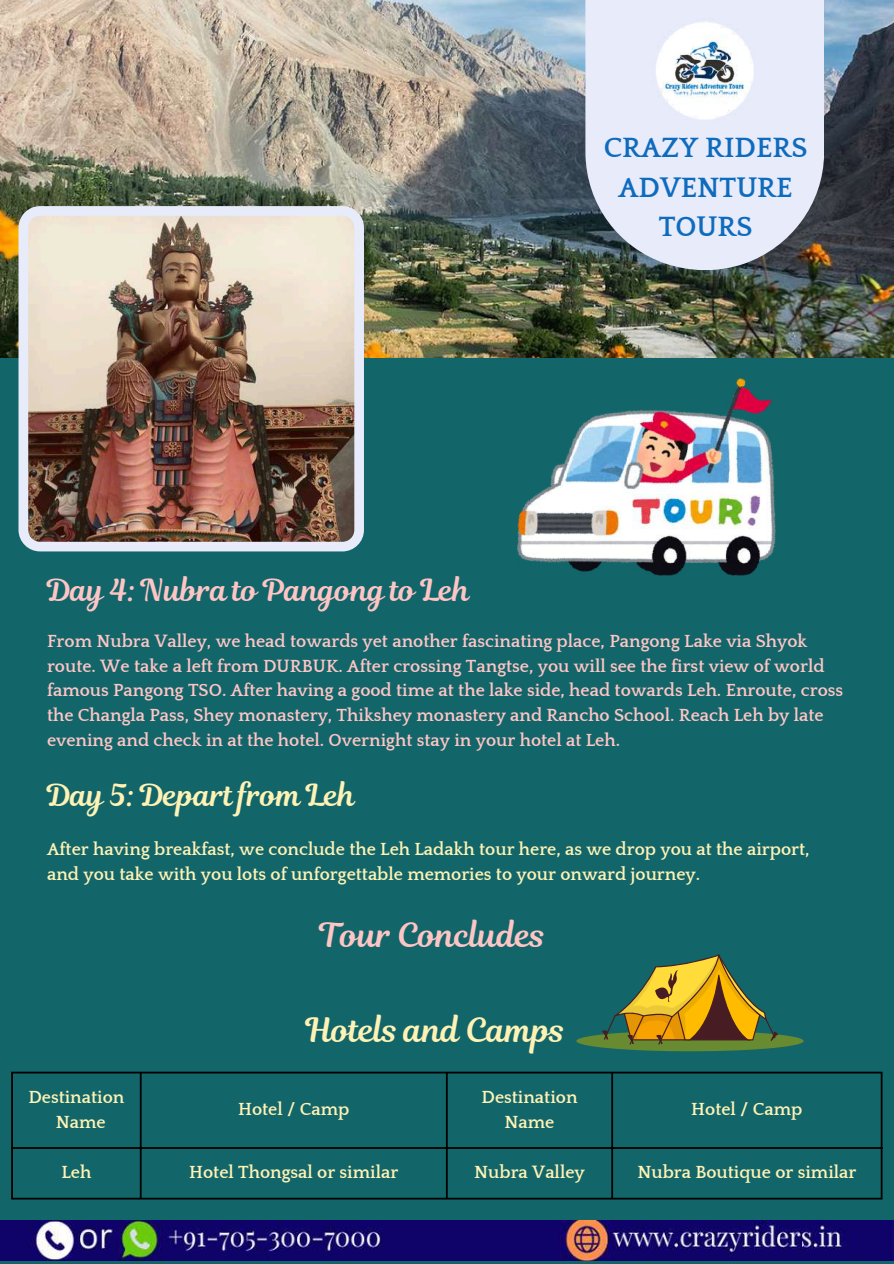
<style>
.page{position:relative;width:894px;height:1264px;background:#fff}
.page>*{position:absolute;margin:0;border:0;box-sizing:border-box;transform-origin:0 0}
.t1{font:33px "RTL Romman Regular";color:#fff2b5}
.t2{font:33px "RTL Romman Regular";color:#ffc5c5}
.t3{font:30px "RTL Romman Regular";color:#ffc5c5}
.t4{font:30px "RTL Romman Regular";color:#fff2b5}
.t5{font:700 28.65px/39.3px "Quattrocento";color:#0e6bbd;text-align:center}
.t6{font:700 18px/24.8px "Quattrocento";color:#ffc5c5}
.t7{font:700 18px/24.8px "Quattrocento";color:#fff2b5;text-align:center}
</style>
<div class="page">
<div style="left:0;top:0;width:893px;height:1263px;background:#12666a"></div>
<img style="left:0;top:0;width:893px;height:358px">
<svg style="left:585px;top:0;width:238px;height:270px;background:#d0d5e1"></svg>
<img style="left:18px;top:206px;width:346px;height:345px">
<img style="left:634px;top:0;width:140px;height:141px">
<img style="left:0;top:1220px;width:893px;height:39px">
<img style="left:517px;top:379px;width:258px;height:196px">
<svg style="left:576px;top:954px;width:227px;height:97px"></svg>
<hr style="left:11px;top:1073px;width:2px;height:124px;background:#000">
<hr style="left:140px;top:1073px;width:1px;height:124px;background:#000">
<hr style="left:446px;top:1073px;width:1px;height:124px;background:#000">
<hr style="left:611px;top:1073px;width:2px;height:124px;background:#000">
<hr style="left:880px;top:1073px;width:2px;height:124px;background:#000">
<hr style="left:11px;top:1071px;width:871px;height:2px;background:#000">
<hr style="left:11px;top:1147px;width:871px;height:1px;background:#000">
<hr style="left:11px;top:1197px;width:871px;height:2px;background:#000">
<h3 class="t5" style="left:603px;top:129px;width:205px">CRAZY RIDERS<br>ADVENTURE<br>TOURS</h3>
<h2 class="t3" style="left:47px;top:569px;width:424px">Day 4: Nubra to Pangong to Leh</h2>
<p class="t6" style="left:47px;top:629px;width:797px">From Nubra Valley, we head towards yet another fascinating place, Pangong Lake via Shyok route. We take a left from DURBUK. After crossing Tangtse, you will see the first view of world famous Pangong TSO. After having a good time at the lake side, head towards Leh. Enroute, cross the Changla Pass, Shey monastery, Thikshey monastery and Rancho School. Reach Leh by late evening and check in at the hotel. Overnight stay in your hotel at Leh.</p>
<h2 class="t4" style="left:47px;top:773px;width:310px">Day 5: Depart from Leh</h2>
<p class="t7" style="left:47px;top:837px;width:763px;text-align:left">After having breakfast, we conclude the Leh Ladakh tour here, as we drop you at the airport, and you take with you lots of unforgettable memories to your onward journey.</p>
<h1 class="t2" style="left:319px;top:911px;width:228px">Tour Concludes</h1>
<h1 class="t1" style="left:306px;top:1007px;width:261px">Hotels and Camps</h1>
<p class="t7" style="left:28px;top:1085px;width:97px">Destination<br>Name</p>
<p class="t7" style="left:238px;top:1097px;width:113px">Hotel / Camp</p>
<p class="t7" style="left:481px;top:1085px;width:97px">Destination<br>Name</p>
<p class="t7" style="left:691px;top:1097px;width:113px">Hotel / Camp</p>
<p class="t7" style="left:61px;top:1160px;width:31px">Leh</p>
<p class="t7" style="left:189px;top:1160px;width:210px">Hotel Thongsal or similar</p>
<p class="t7" style="left:474px;top:1160px;width:112px">Nubra Valley</p>
<p class="t7" style="left:637px;top:1160px;width:220px">Nubra Boutique or similar</p>
</div>
